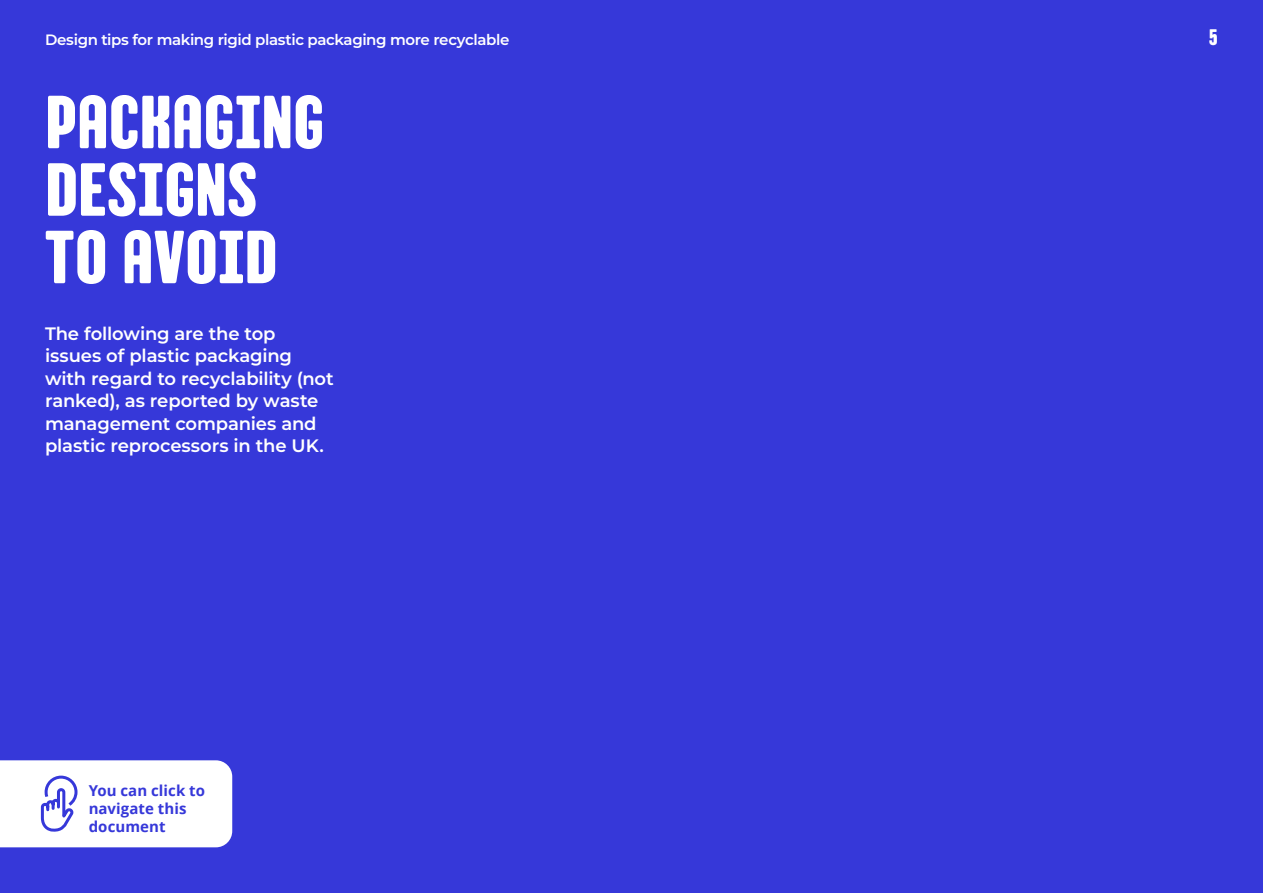
<style>
.page{position:relative;width:1263px;height:893px;background:#3638d9}
.page>*{position:absolute;margin:0;border:0;box-sizing:border-box;transform-origin:0 0}
.t1{font:75px/67.5px "TT Berlinerins Grotesk";letter-spacing:-.005em;color:#fff}
.t2{font:22.5px "TT Berlinerins Grotesk";color:#fff}
.t3{font:600 18px/22.5px "Montserrat";letter-spacing:-.01em;color:#fff}
.t4{font:600 15px "Montserrat";letter-spacing:-.025em;color:#fff}
.t5{font:700 15px/18px "Open Sans";letter-spacing:.005em;color:#3638d9}
</style>
<div class="page">
<div style="left:0;top:760px;width:232px;height:87px;background:#fff"></div>
<p class="t4" style="left:45px;top:29px;width:466px">Design tips for making rigid plastic packaging more recyclable</p>
<p class="t2" style="left:1209px;top:23px;width:10px">5</p>
<h1 class="t1" style="left:45px;top:90px;width:281px">PACKAGING<br>DESIGNS<br>TO AVOID</h1>
<p class="t3" style="left:45px;top:321px;width:290px">The following are the top issues of plastic packaging with regard to recyclability (not ranked), as reported by waste management companies and plastic reprocessors in the UK.</p>
<p class="t5" style="left:89px;top:781px;width:118px">You can click to navigate this document</p>
</div>
